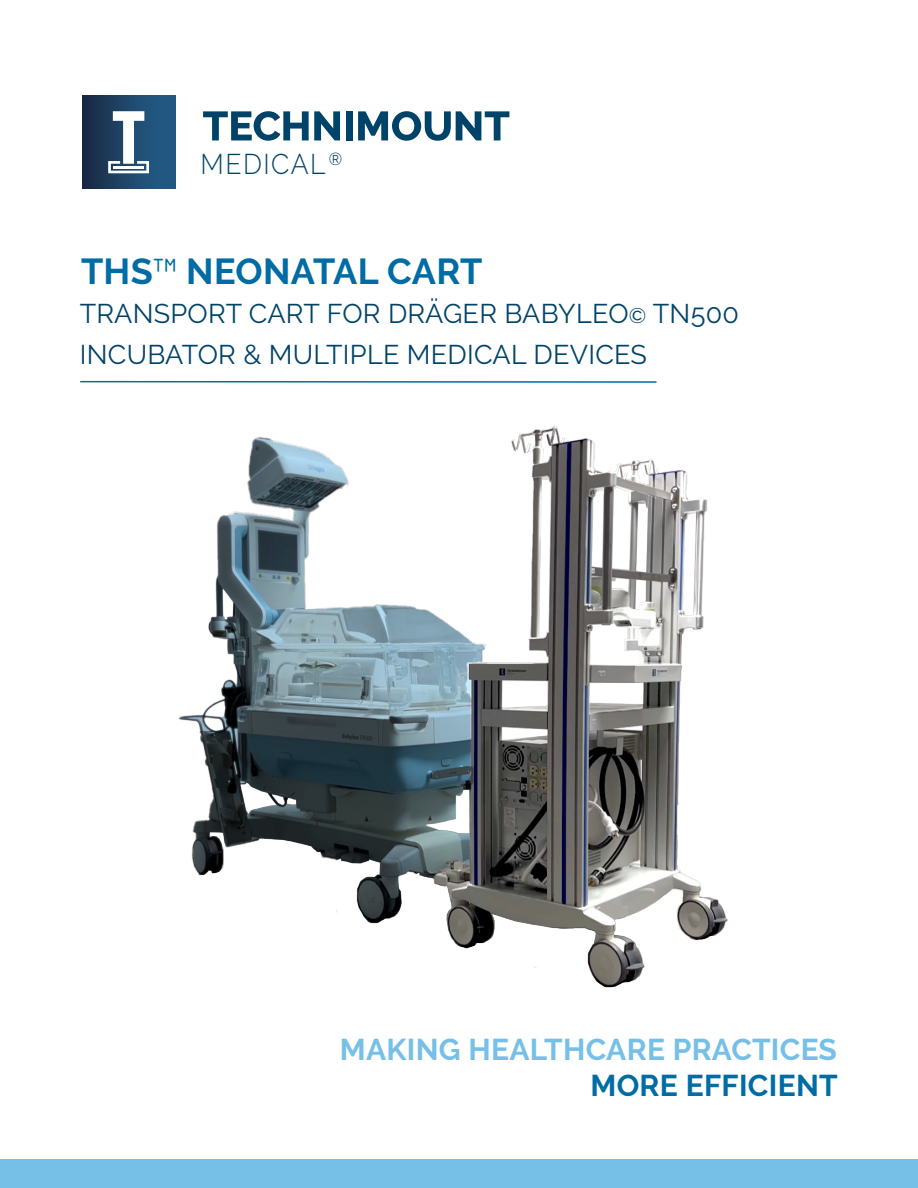
<style>
.page{position:relative;width:918px;height:1188px;background:#fff}
.page>*{position:absolute;margin:0;border:0;box-sizing:border-box;transform-origin:0 0}
.t1{font:700 36px "Raleway";letter-spacing:.01em;color:#006ca4}
.t2{font:700 30px "Raleway";letter-spacing:.01em;color:#76c0e8}
.t3{font:700 30px "Raleway";letter-spacing:.01em;color:#006ca4}
.t4{font:300 28.5px "Raleway";letter-spacing:.055em;color:#004368;scale:.93 1}
.t5{font:27px/41.1px "Raleway";letter-spacing:.01em;color:#004368}
.s1{font-family:"Barlow";font-weight:400}
.s2{font-size:21px}
</style>
<div class="page">
<svg style="left:203px;top:111px;width:137px;height:30px"></svg>
<div style="left:346px;top:111px;width:6px;height:29px;background:#004368"></div>
<svg style="left:358px;top:111px;width:151px;height:30px"></svg>
<div style="left:82px;top:95px;width:93px;height:93px;background:linear-gradient(to right,#1c2d46,#26628e)"></div>
<svg style="left:108px;top:111px;width:41px;height:62px"></svg>
<hr style="left:113px;top:166px;width:31px;height:3px;background:#fff">
<hr style="left:81px;top:381px;width:575px;height:2px;background:#006ca4">
<div style="left:0;top:1159px;width:918px;height:29px;background:#76c0e8"></div>
<img style="left:179px;top:426px;width:549px;height:562px">
<p class="t4" style="left:201px;top:148px;width:154px">MEDICAL <sup>®</sup></p>
<h1 class="t1" style="left:81px;top:251px;width:403px">THS<span class="s1">™</span> NEONATAL CART</h1>
<p class="t5" style="left:80px;top:293px;width:661px">TRANSPORT CART FOR DRÄGER BABYLEO<span class="s2">©</span> TN500<br>INCUBATOR &amp; MULTIPLE MEDICAL DEVICES</p>
<p class="t2" style="left:340px;top:1032px;width:499px">MAKING HEALTHCARE PRACTICES</p>
<p class="t3" style="left:590px;top:1068px;width:249px">MORE EFFICIENT</p>
</div>
